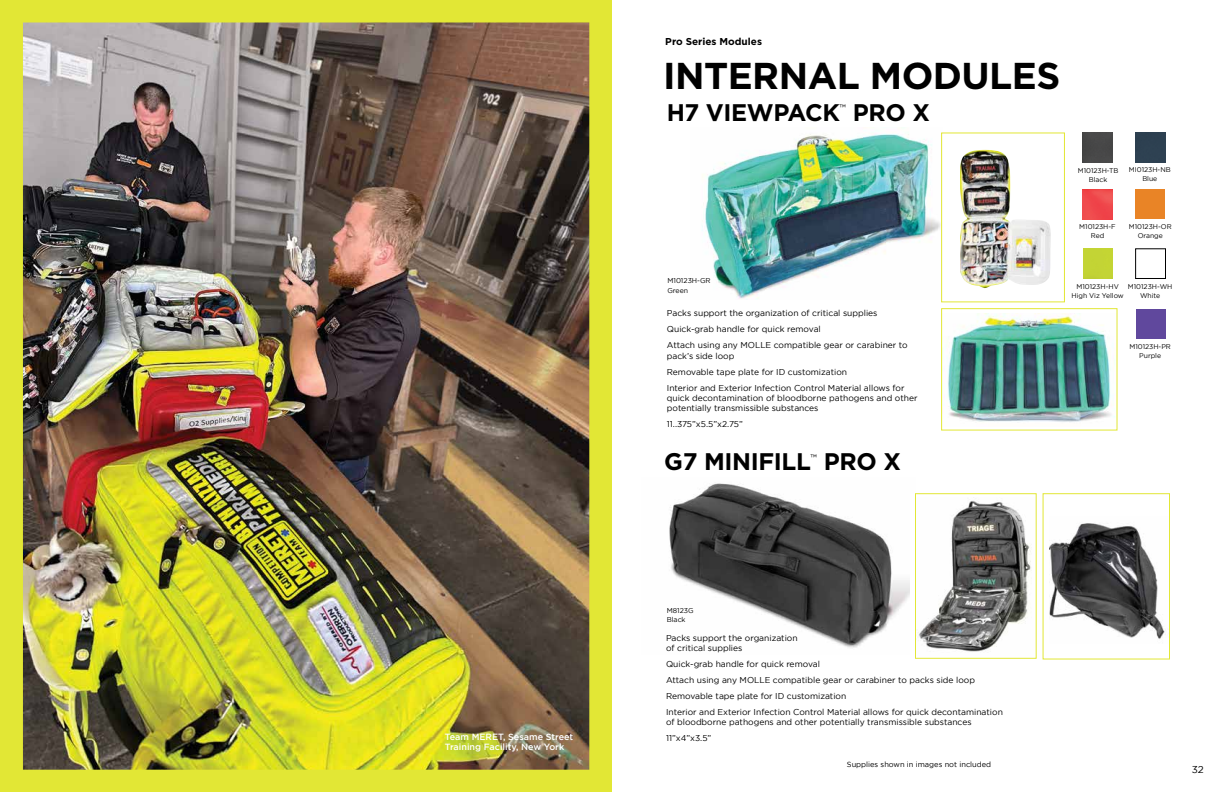
<style>
.page{position:relative;width:1224px;height:792px;background:#fff}
.page>*{position:absolute;margin:0;border:0;box-sizing:border-box;transform-origin:0 0}
.t1{font:700 37.4px "Gotham";letter-spacing:-.015em;color:#000}
.t2{font:700 24px "Gotham";letter-spacing:-.015em;color:#000}
.t3{font:700 10px "Gotham";color:#000}
.t4{font:10px "Gotham";color:#000}
.t5{font:9.3px "Gotham";color:#000}
.t6{font:500 9px/10.8px "Gotham";color:#fff}
.t7{font:8.5px/16px "Gotham";color:#000}
.t8{font:7.5px "Gotham";color:#000}
.t9{font:7px/9.1px "Gotham";color:#000}
.t10{font:6.8px/9px "Gotham";color:#000;text-align:center}
</style>
<div class="page">
<img style="left:960px;top:150px;width:91px;height:138px">
<img style="left:669px;top:483px;width:241px;height:165px">
<img style="left:702px;top:134px;width:238px;height:165px">
<img style="left:1082px;top:189px;width:30px;height:30px">
<img style="left:1135px;top:132px;width:30px;height:30px">
<img style="left:1083px;top:133px;width:29px;height:30px">
<div style="left:1135px;top:189px;width:30px;height:30px;background:#e98426"></div>
<div style="left:1135px;top:249px;width:31px;height:30px;border:1px solid #000"></div>
<div style="left:1136px;top:309px;width:30px;height:30px;background:#60489d"></div>
<img style="left:1083px;top:249px;width:30px;height:29px">
<img style="left:0;top:0;width:612px;height:792px">
<img style="left:1049px;top:523px;width:116px;height:116px">
<img style="left:947px;top:314px;width:168px;height:108px">
<img style="left:919px;top:501px;width:112px;height:151px">
<div style="left:915px;top:493px;width:122px;height:166px;border:1px solid #e2e735"></div>
<div style="left:941px;top:132px;width:124px;height:170px;border:1px solid #e2e735"></div>
<div style="left:941px;top:308px;width:177px;height:123px;border:1px solid #e2e735"></div>
<div style="left:1043px;top:493px;width:127px;height:167px;border:1px solid #e2e735"></div>
<p class="t6" style="left:445px;top:731px;width:130px">Team MERET, Sesame Street<br>Training Facility, New York</p>
<p class="t3" style="left:665px;top:36px;width:98px">Pro Series Modules</p>
<h1 class="t1" style="left:663px;top:54px;width:399px">INTERNAL MODULES</h1>
<h2 class="t2" style="left:667px;top:99px;width:175px">H7 VIEWPACK</h2>
<p class="t5" style="left:840px;top:102px;width:8px">™</p>
<h2 class="t2" style="left:853px;top:99px;width:79px">PRO X</h2>
<p class="t9" style="left:667px;top:276px;width:45px">M10123H-GR<br>Green</p>
<p class="t7" style="left:667px;top:305px;width:242px">Packs support the organization of critical supplies<br>Quick-grab handle for quick removal<br>Attach using any MOLLE compatible gear or carabiner to</p>
<p class="t7" style="left:667px;top:347px;width:239px">pack’s side loop<br>Removable tape plate for ID customization<br>Interior and Exterior Infection Control Material allows for</p>
<p class="t7" style="left:667px;top:392px;width:252px;line-height:10.2px">quick decontamination of bloodborne pathogens and other potentially transmissible substances</p>
<p class="t7" style="left:667px;top:416px;width:77px">11..375”x5.5”x2.75”</p>
<h2 class="t2" style="left:664px;top:448px;width:148px">G7 MINIFILL</h2>
<p class="t5" style="left:811px;top:452px;width:8px">™</p>
<h2 class="t2" style="left:824px;top:448px;width:79px">PRO X</h2>
<p class="t10" style="left:1078px;top:166px;width:42px">M10123H-TB<br>Black</p>
<p class="t10" style="left:1129px;top:165px;width:43px">MI0123H-NB<br>Blue</p>
<p class="t10" style="left:1079px;top:222px;width:38px">M10123H-F<br>Red</p>
<p class="t10" style="left:1129px;top:222px;width:44px">M10123H-OR<br>Orange</p>
<p class="t10" style="left:1071px;top:282px;width:54px">M10123H-HV<br>High Viz Yellow</p>
<p class="t10" style="left:1128px;top:282px;width:46px">M10123H-WH<br>White</p>
<p class="t10" style="left:1129px;top:342px;width:43px">M10123H-PR<br>Purple</p>
<p class="t9" style="left:667px;top:606px;width:28px">M8123G<br>Black</p>
<p class="t7" style="left:666px;top:633px;width:133px;line-height:10.2px">Packs support the organization of critical supplies</p>
<p class="t7" style="left:666px;top:656px;width:338px">Quick-grab handle for quick removal<br>Attach using any MOLLE compatible gear or carabiner to packs side loop Removable tape plate for ID customization<br>Interior and Exterior Infection Control Material allows for quick decontamination</p>
<p class="t7" style="left:666px;top:714px;width:307px">of bloodborne pathogens and other potentially transmissible substances<br>11”x4”x3.5”</p>
<p class="t8" style="left:847px;top:760px;width:146px">Supplies shown in images not included</p>
<p class="t4" style="left:1192px;top:764px;width:14px">32</p>
</div>
